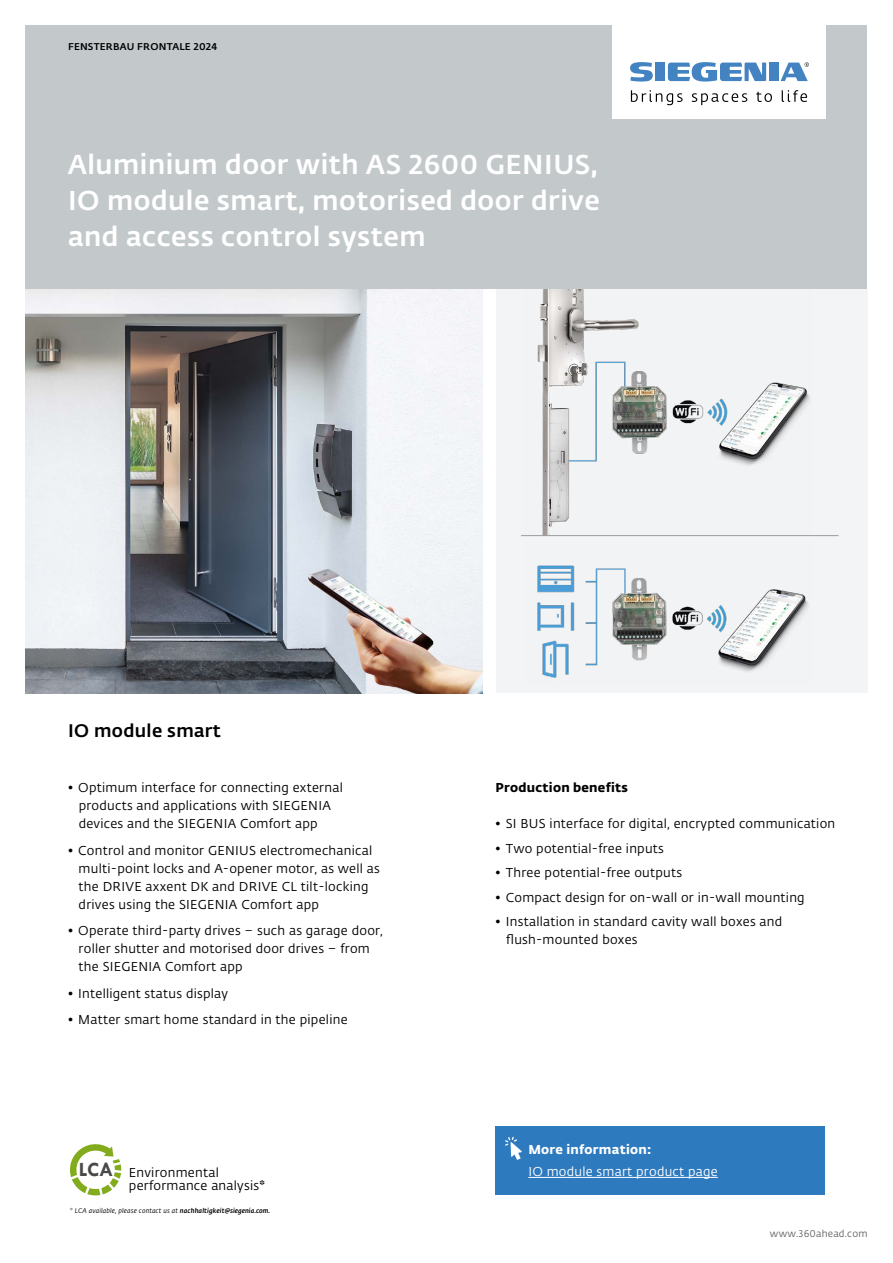
<style>
.page{position:relative;width:893px;height:1263px;background:#fff}
.page>*{position:absolute;margin:0;border:0;box-sizing:border-box;transform-origin:0 0}
.t1{font:500 27px/36px "Fedra Sans Alt Pro";letter-spacing:.02em;color:#fff;text-align:justify}
.t2{font:700 20.4px "Tw Cen";color:#494948}
.t3{font:500 18px "Fedra Sans Alt Pro";letter-spacing:.02em;color:#000}
.t4{font:12.75px/18px "Fedra Sans Alt Pro";letter-spacing:.02em;color:#000}
.t5{font:12.75px "Fedra Sans Alt Pro";letter-spacing:.02em;color:#fff}
.t6{font:700 12.75px "Fedra Sans Alt Pro";letter-spacing:.02em;color:#000}
.t7{font:700 12.75px "Fedra Sans Alt Pro";letter-spacing:.02em;color:#fff}
.t8{font:500 9.75px "Fedra Sans Alt Pro";letter-spacing:.02em;color:#000}
.t9{font:9.75px "Fedra Sans Alt Pro";letter-spacing:.02em;color:#636362}
.t10{font:italic 6.75px "Fedra Sans Alt Pro";letter-spacing:.02em;color:#000}
.s1{font-weight:700}
.s2{font-weight:500}
</style>
<div class="page">
<div style="left:26px;top:26px;width:841px;height:263px;background:#c3c9cb"></div>
<div style="left:612px;top:0;width:213px;height:118px;background:#fff"></div>
<svg style="left:631px;top:90px;width:52px;height:15px"></svg>
<svg style="left:692px;top:93px;width:55px;height:12px"></svg>
<svg style="left:756px;top:92px;width:16px;height:10px"></svg>
<svg style="left:782px;top:90px;width:25px;height:12px"></svg>
<div style="left:655px;top:63px;width:10px;height:18px;background:#4483c2"></div>
<svg style="left:630px;top:62px;width:23px;height:20px"></svg>
<div style="left:769px;top:63px;width:10px;height:18px;background:#4483c2"></div>
<svg style="left:668px;top:62px;width:98px;height:20px"></svg>
<svg style="left:781px;top:62px;width:28px;height:19px"></svg>
<div style="left:496px;top:289px;width:371px;height:404px;background:#f2f4f5"></div>
<img style="left:537px;top:289px;width:273px;height:246px">
<img style="left:537px;top:565px;width:272px;height:113px">
<hr style="left:521px;top:535px;width:317px;height:1px;background:#9c9d9d">
<img style="left:26px;top:289px;width:457px;height:404px">
<div style="left:496px;top:1127px;width:329px;height:68px;background:#2e7abf"></div>
<hr style="left:528px;top:1177px;width:190px;height:1px;background:#fff">
<svg style="left:505px;top:1137px;width:17px;height:23px"></svg>
<svg style="left:70px;top:1144px;width:51px;height:52px"></svg>
<p class="t8" style="left:68px;top:39px;width:151px">FENSTERBAU FRONTALE 2024</p>
<h1 class="t1" style="left:68px;top:145px;width:533px">Aluminium door with AS 2600 GENIUS, IO module smart, motorised door drive and access control system</h1>
<h3 class="t3" style="left:68px;top:717px;width:155px">IO module smart</h3>
<p class="t4" style="left:79px;top:778px;width:266px;text-indent:-11px">• Optimum interface for connecting external products and applications with SIEGENIA devices and the SIEGENIA Comfort app</p>
<p class="t4" style="left:79px;top:841px;width:303px;text-indent:-11px">• Control and monitor GENIUS electromechanical multi-point locks and A-opener motor, as well as the DRIVE axxent DK and DRIVE CL tilt-locking drives using the SIEGENIA Comfort app</p>
<p class="t4" style="left:79px;top:921px;width:306px;text-indent:-11px">• Operate third-party drives – such as garage door, roller shutter and motorised door drives – from the SIEGENIA Comfort app</p>
<p class="t4" style="left:68px;top:984px;width:162px">• Intelligent status display</p>
<p class="t4" style="left:68px;top:1010px;width:281px">• Matter smart home standard in the pipeline</p>
<p class="t6" style="left:496px;top:778px;width:134px">Production benefits</p>
<p class="t4" style="left:496px;top:814px;width:341px">• SI BUS interface for digital, encrypted communication</p>
<p class="t4" style="left:496px;top:839px;width:170px">• Two potential-free inputs</p>
<p class="t4" style="left:496px;top:863px;width:188px">• Three potential-free outputs</p>
<p class="t4" style="left:496px;top:888px;width:311px">• Compact design for on-wall or in-wall mounting</p>
<p class="t4" style="left:506px;top:912px;width:278px;text-indent:-11px">• Installation in standard cavity wall boxes and flush-mounted boxes</p>
<p class="t7" style="left:528px;top:1139px;width:124px">More information:</p>
<h2 class="t2" style="left:79px;top:1158px;width:36px">LCA</h2>
<p class="t5" style="left:528px;top:1163px;width:191px">IO module smart product page</p>
<p class="t4" style="left:129px;top:1165px;width:138px;line-height:13.5px">Environmental performance analysis<span class="s1">*</span></p>
<p class="t10" style="left:70px;top:1206px;width:202px">* LCA available, please contact us at <span class="s2">nachhaltigkeit@siegenia.com.</span></p>
<p class="t9" style="left:770px;top:1227px;width:99px">www.360ahead.com</p>
</div>
